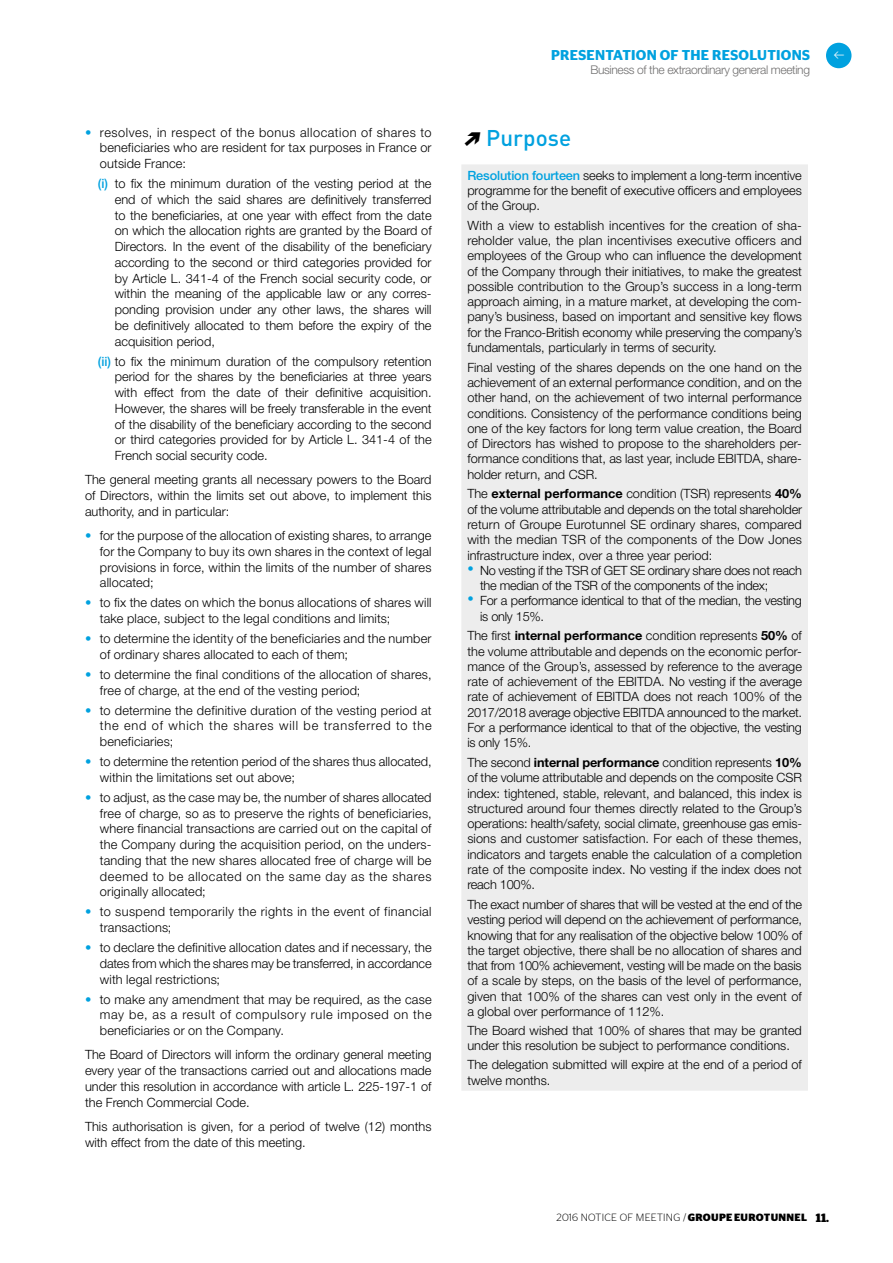
<style>
.page{position:relative;width:893px;height:1263px;background:#fff}
.page>*{position:absolute;margin:0;border:0;box-sizing:border-box;transform-origin:0 0}
.t1{font:500 22.5px "DIN Pro";color:#00a1df}
.t2{font:600 14.25px "Stag Sans";letter-spacing:.02em;color:#00a1df}
.t3{font:13.5px "Flesh Plain";color:#fff}
.t4{font:300 12.75px/15.3px "Helvetica Neue LT Std";color:#000;text-align:justify}
.t5{font:300 12.75px/15.3px "Helvetica Neue LT Std";letter-spacing:-.02em;color:#000}
.t6{font:300 12.75px/15.8px "Helvetica Neue LT Std";letter-spacing:.03em;color:#000}
.t7{font:300 12px "Helvetica Neue LT Std";letter-spacing:-.03em;color:#706f6f}
.t8{font:300 10.5px "Stag Sans";letter-spacing:.025em;color:#000}
.s1{color:#00a1df}
.s2{font-weight:500;color:#00a1df}
.s3{font-family:"Flesh Plain";font-weight:400;font-style:italic;font-size:24px;color:#000}
.s4{font-weight:700}
.s5{font-family:"Arial";font-weight:400;font-size:18px;color:#00a1df}
.s6{font-family:"Stag Stencil";font-weight:700;font-size:12px}
</style>
<div class="page">
<div style="left:826px;top:43px;width:25px;height:25px;background:#00a1df;border-radius:50%"></div>
<div style="left:461px;top:164px;width:347px;height:927px;background:#ededed"></div>
<p class="t4" style="left:100px;top:124px;width:333px;line-height:15.8px;text-indent:-15px"><span class="s1">•</span> resolves, in respect of the bonus allocation of shares to beneficiaries who are resident for tax purposes in France or outside France:</p>
<p class="t4" style="left:115px;top:175px;width:318px;line-height:15.8px;text-indent:-17px"><span class="s2">(i)</span> to fix the minimum duration of the vesting period at the end of which the said shares are definitively transferred to the beneficiaries, at one year with effect from the date on which the allocation rights are granted by the Board of Directors. In the event of the disability of the beneficiary according to the second or third categories provided for by Article L. 341-4 of the French social security code, or within the meaning of the applicable law or any corres&shy;ponding provision under any other laws, the shares will be definitively allocated to them before the expiry of the acquisition period,</p>
<p class="t4" style="left:115px;top:353px;width:318px;line-height:15.8px;text-indent:-17px"><span class="s2">(ii)</span> to fix the minimum duration of the compulsory retention period for the shares by the beneficiaries at three years with effect from the date of their definitive acquisition.<br>However, the shares will be freely transferable in the event of the disability of the beneficiary according to the second or third categories provided for by Article L. 341-4 of the French social security code.</p>
<p class="t4" style="left:85px;top:472px;width:348px;line-height:15.8px">The general meeting grants all necessary powers to the Board of Directors, within the limits set out above, to implement this authority, and in particular:</p>
<p class="t4" style="left:100px;top:527px;width:333px;line-height:15.8px;text-indent:-15px"><span class="s1">•</span> for the purpose of the allocation of existing shares, to arrange for the Company to buy its own shares in the context of legal provisions in force, within the limits of the number of shares allocated;</p>
<p class="t4" style="left:100px;top:595px;width:333px;line-height:15.8px;text-indent:-15px"><span class="s1">•</span> to fix the dates on which the bonus allocations of shares will take place, subject to the legal conditions and limits;</p>
<p class="t4" style="left:100px;top:630px;width:333px;line-height:15.8px;text-indent:-15px"><span class="s1">•</span> to determine the identity of the beneficiaries and the number of ordinary shares allocated to each of them;</p>
<p class="t4" style="left:100px;top:666px;width:333px;line-height:15.8px;text-indent:-15px"><span class="s1">•</span> to determine the final conditions of the allocation of shares, free of charge, at the end of the vesting period;</p>
<p class="t4" style="left:100px;top:702px;width:333px;line-height:15.8px;text-indent:-15px"><span class="s1">•</span> to determine the definitive duration of the vesting period at the end of which the shares will be transferred to the beneficiaries;</p>
<p class="t4" style="left:100px;top:753px;width:333px;line-height:15.8px;text-indent:-15px"><span class="s1">•</span> to determine the retention period of the shares thus allocated, within the limitations set out above;</p>
<p class="t4" style="left:100px;top:789px;width:333px;line-height:15.8px;text-indent:-15px"><span class="s1">•</span> to adjust, as the case may be, the number of shares allocated free of charge, so as to preserve the rights of beneficiaries, where financial transactions are carried out on the capital of the Company during the acquisition period, on the unders&shy;tanding that the new shares allocated free of charge will be deemed to be allocated on the same day as the shares originally allocated;</p>
<p class="t6" style="left:100px;top:904px;width:333px;text-indent:-15px"><span class="s1">•</span> to suspend temporarily the rights in the event of financial transactions;</p>
<p class="t4" style="left:100px;top:939px;width:333px;line-height:15.8px;text-indent:-15px"><span class="s1">•</span> to declare the definitive allocation dates and if necessary, the dates from which the shares may be transferred, in accordance with legal restrictions;</p>
<p class="t4" style="left:100px;top:991px;width:333px;line-height:15.8px;text-indent:-15px"><span class="s1">•</span> to make any amendment that may be required, as the case may be, as a result of compulsory rule imposed on the beneficiaries or on the Company.</p>
<p class="t4" style="left:85px;top:1047px;width:348px;line-height:15.8px">The Board of Directors will inform the ordinary general meeting every year of the transactions carried out and allocations made under this resolution in accordance with article L. 225-197-1 of the French Commercial Code.</p>
<p class="t4" style="left:85px;top:1118px;width:348px;line-height:15.8px">This authorisation is given, for a period of twelve (12) months with effect from the date of this meeting.</p>
<p class="t2" style="left:551px;top:47px;width:260px">PRESENTATION OF THE RESOLUTIONS</p>
<p class="t7" style="left:590px;top:63px;width:221px">Business of the extraordinary general meeting</p>
<h1 class="t1" style="left:461px;top:119px;width:111px"><span class="s3">X</span> Purpose</h1>
<p class="t4" style="left:467px;top:167px;width:336px"><span class="s2">Resolution fourteen</span> seeks to implement a long-term incentive programme for the benefit of executive officers and employees of the Group.</p>
<p class="t4" style="left:467px;top:217px;width:336px">With a view to establish incentives for the creation of sha&shy;reholder value, the plan incentivises executive officers and employees of the Group who can influence the development of the Company through their initiatives, to make the greatest possible contribution to the Group’s success in a long-term approach aiming, in a mature market, at developing the com&shy;pany’s business, based on important and sensitive key flows for the Franco-British economy while preserving the company’s fundamentals, particularly in terms of security.</p>
<p class="t4" style="left:467px;top:359px;width:336px">Final vesting of the shares depends on the one hand on the achievement of an external performance condition, and on the other hand, on the achievement of two internal performance conditions. Consistency of the performance conditions being one of the key factors for long term value creation, the Board of Directors has wished to propose to the shareholders per&shy;formance conditions that, as last year, include EBITDA, share&shy;holder return, and CSR.</p>
<p class="t4" style="left:467px;top:486px;width:336px">The <span class="s4">external performance</span> condition (TSR) represents <span class="s4">40% </span>of the volume attributable and depends on the total shareholder return of Groupe Eurotunnel SE ordinary shares, compared with the median TSR of the components of the Dow Jones infrastructure index, over a three year period:</p>
<p class="t5" style="left:480px;top:562px;width:323px;text-indent:-13px"><span class="s5">•</span> No vesting if the TSR of GET SE ordinary share does not reach the median of the TSR of the components of the index;</p>
<p class="t5" style="left:480px;top:593px;width:323px;text-indent:-13px"><span class="s5">•</span> For a performance identical to that of the median, the vesting is only 15%.</p>
<p class="t4" style="left:467px;top:628px;width:336px">The first <span class="s4">internal performance</span> condition represents <span class="s4">50%</span> of the volume attributable and depends on the economic perfor&shy;mance of the Group’s, assessed by reference to the average rate of achievement of the EBITDA. No vesting if the average rate of achievement of EBITDA does not reach 100% of the 2017/2018 average objective EBITDA announced to the market.<br>For a performance identical to that of the objective, the vesting is only 15%.</p>
<p class="t4" style="left:467px;top:754px;width:336px">The second <span class="s4">internal performance</span> condition represents <span class="s4">10% </span>of the volume attributable and depends on the composite CSR index: tightened, stable, relevant, and balanced, this index is structured around four themes directly related to the Group’s operations: health/safety, social climate, greenhouse gas emis&shy;sions and customer satisfaction. For each of these themes, indicators and targets enable the calculation of a completion rate of the composite index. No vesting if the index does not reach 100%.</p>
<p class="t4" style="left:467px;top:896px;width:336px">The exact number of shares that will be vested at the end of the vesting period will depend on the achievement of performance, knowing that for any realisation of the objective below 100% of the target objective, there shall be no allocation of shares and that from 100% achievement, vesting will be made on the basis of a scale by steps, on the basis of the level of performance, given that 100% of the shares can vest only in the event of a global over performance of 112%.</p>
<p class="t4" style="left:467px;top:1022px;width:336px">The Board wished that 100% of shares that may be granted under this resolution be subject to performance conditions.</p>
<p class="t4" style="left:467px;top:1057px;width:336px">The delegation submitted will expire at the end of a period of twelve months.</p>
<p class="t3" style="left:847px;top:50px;width:12px;rotate:90deg">U</p>
<p class="t8" style="left:557px;top:1212px;width:274px">2016 NOTICE OF MEETING / <span class="s4">GROUPE EUROTUNNEL</span> <span class="s6">11.</span></p>
</div>
